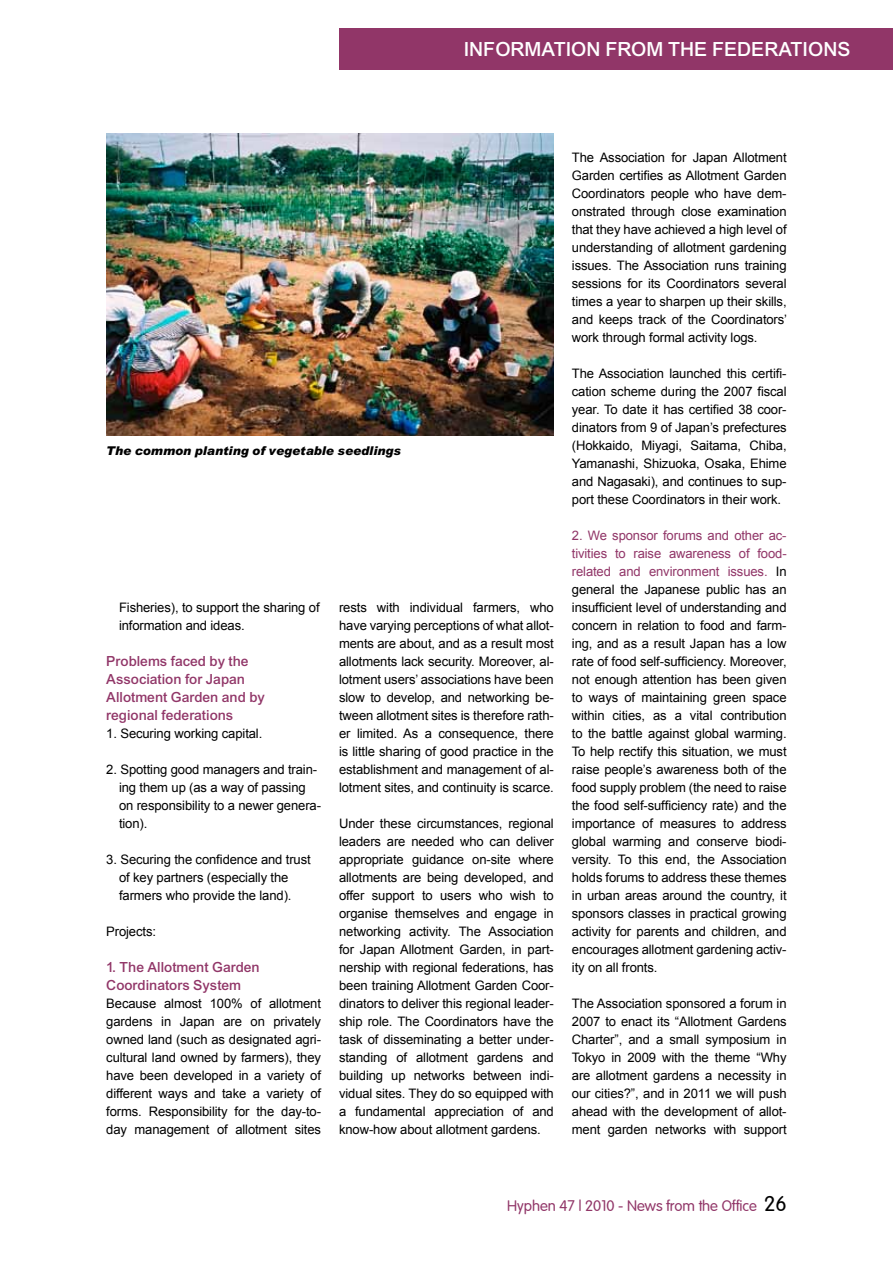
<style>
.page{position:relative;width:893px;height:1263px;background:#fff}
.page>*{position:absolute;margin:0;border:0;box-sizing:border-box;transform-origin:0 0}
.t1{font:21px "Arial Bld";letter-spacing:.25em;color:#fff}
.t2{font:15px/18px "Arial Bld";color:#913668}
.t3{font:15px "Vogue Plain";color:#913668}
.t4{font:13.05px/18px "Arial";letter-spacing:-.01em;color:#000;text-align:justify}
.t5{font:13.05px "BA Rial Bld Itlic";color:#000}
.s1{color:#913668}
.s2{font-size:21px;color:#000}
</style>
<div class="page">
<img style="left:106px;top:134px;width:448px;height:301px">
<div style="left:339px;top:28px;width:554px;height:42px;background:#913668"></div>
<h1 class="t1" style="left:464px;top:35px;width:20px">Info</h1>
<h1 class="t1" style="left:511px;top:35px;width:43px">rmationf</h1>
<h1 class="t1" style="left:617px;top:35px;width:90px">rom thefede</h1>
<h1 class="t1" style="left:764px;top:35px;width:27px">rations</h1>
<p class="t5" style="left:106px;top:442px;width:296px">The common planting of vegetable seedlings</p>
<p class="t4" style="left:119px;top:598px;width:202px">Fisheries), to support the sharing of information and ideas.</p>
<p class="t2" style="left:106px;top:653px;width:160px">Problems faced by the<br>Association for Japan<br>Allotment Garden and by regional federations</p>
<p class="t4" style="left:106px;top:724px;width:158px">1. Securing working capital.</p>
<p class="t4" style="left:119px;top:760px;width:203px;text-align:left;text-indent:-13px">2. Spotting good managers and train&shy;ing them up (as a way of passing on responsibility to a newer genera&shy;tion).</p>
<p class="t4" style="left:119px;top:850px;width:193px;text-align:left;text-indent:-13px">3. Securing the confidence and trust of key partners (especially the farmers who provide the land).</p>
<p class="t4" style="left:106px;top:922px;width:51px">Projects:</p>
<p class="t2" style="left:106px;top:959px;width:155px">1. The Allotment Garden<br>Coordinators System</p>
<p class="t4" style="left:106px;top:994px;width:216px">Because almost 100% of allotment gardens in Japan are on privately owned land (such as designated agri&shy;cultural land owned by farmers), they have been developed in a variety of different ways and take a variety of forms. Responsibility for the day-to&shy;day management of allotment sites</p>
<p class="t4" style="left:339px;top:598px;width:216px">rests with individual farmers, who have varying perceptions of what allot&shy;ments are about, and as a result most allotments lack security. Moreover, al&shy;lotment users’ associations have been slow to develop, and networking be&shy;tween allotment sites is therefore rath&shy;er limited. As a consequence, there is little sharing of good practice in the establishment and management of al&shy;lotment sites, and continuity is scarce.</p>
<p class="t4" style="left:339px;top:814px;width:216px">Under these circumstances, regional leaders are needed who can deliver appropriate guidance on-site where allotments are being developed, and offer support to users who wish to organise themselves and engage in networking activity. The Association for Japan Allotment Garden, in part&shy;nership with regional federations, has been training Allotment Garden Coor&shy;dinators to deliver this regional leader&shy;ship role. The Coordinators have the task of disseminating a better under&shy;standing of allotment gardens and building up networks between indi&shy;vidual sites. They do so equipped with a fundamental appreciation of and know-how about allotment gardens.</p>
<p class="t4" style="left:572px;top:148px;width:217px">The Association for Japan Allotment Garden certifies as Allotment Garden Coordinators people who have dem&shy;onstrated through close examination that they have achieved a high level of understanding of allotment gardening issues. The Association runs training sessions for its Coordinators several times a year to sharpen up their skills, and keeps track of the Coordinators’ work through formal activity logs.</p>
<p class="t4" style="left:572px;top:364px;width:216px">The Association launched this certifi&shy;cation scheme during the 2007 fiscal year. To date it has certified 38 coor&shy;dinators from 9 of Japan’s prefectures (Hokkaido, Miyagi, Saitama, Chiba, Yamanashi, Shizuoka, Osaka, Ehime and Nagasaki), and continues to sup&shy;port these Coordinators in their work.</p>
<p class="t4" style="left:572px;top:526px;width:216px"><span class="s1">2. We sponsor forums and other ac&shy;tivities to raise awareness of food&shy;related and environment issues.</span> In general the Japanese public has an insufficient level of understanding and concern in relation to food and farm&shy;ing, and as a result Japan has a low rate of food self-sufficiency. Moreover, not enough attention has been given to ways of maintaining green space within cities, as a vital contribution to the battle against global warming.<br>To help rectify this situation, we must raise people’s awareness both of the food supply problem (the need to raise the food self-sufficiency rate) and the importance of measures to address global warming and conserve biodi&shy;versity. To this end, the Association holds forums to address these themes in urban areas around the country, it sponsors classes in practical growing activity for parents and children, and encourages allotment gardening activ&shy;ity on all fronts.</p>
<p class="t4" style="left:572px;top:994px;width:216px">The Association sponsored a forum in 2007 to enact its “Allotment Gardens Charter”, and a small symposium in Tokyo in 2009 with the theme “Why are allotment gardens a necessity in our cities?”, and in 2011 we will push ahead with the development of allot&shy;ment garden networks with support</p>
<p class="t3" style="left:507px;top:1197px;width:281px">Hyphen 47 | 2010 - News from the Office <span class="s2">26</span></p>
</div>
